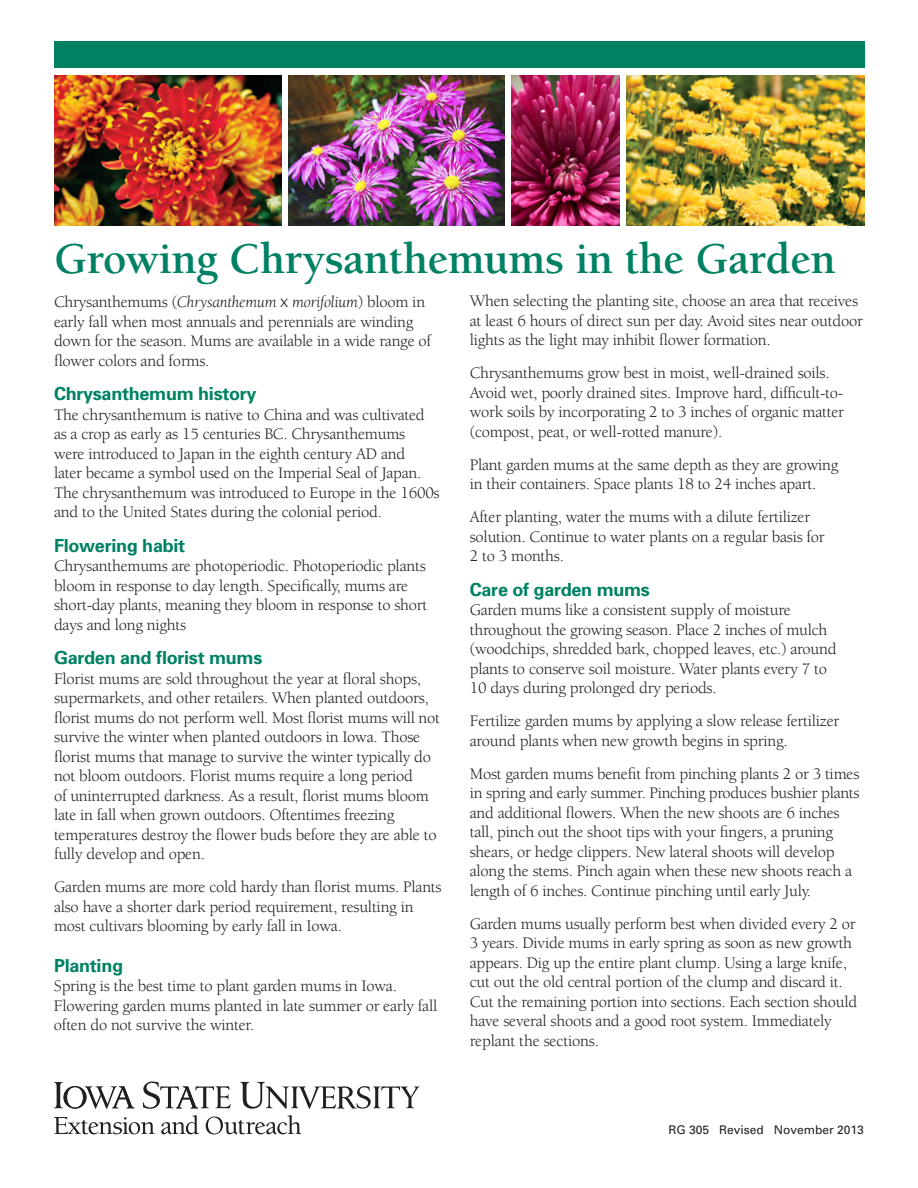
<style>
.page{position:relative;width:918px;height:1188px;background:#fff}
.page>*{position:absolute;margin:0;border:0;box-sizing:border-box;transform-origin:0 0}
.t1{font:700 45px "Berkeley";letter-spacing:-.01em;color:#008164}
.C_Head{font:700 18px "Univers";letter-spacing:-.015em;color:#008164}
.t2{font:16.5px/19.5px "Berkeley";letter-spacing:-.015em;color:#231f20}
.t3{font:12px "Univers";color:#231f20}
.s1{font-style:italic}
.s2{font-family:"Univers";font-weight:300}
</style>
<div class="page">
<div style="left:54px;top:41px;width:810px;height:27px;background:#008164"></div>
<svg style="left:54px;top:1082px;width:80px;height:27px"></svg>
<svg style="left:143px;top:1081px;width:88px;height:28px"></svg>
<svg style="left:240px;top:1082px;width:179px;height:27px"></svg>
<svg style="left:54px;top:1117px;width:101px;height:17px"></svg>
<svg style="left:161px;top:1115px;width:38px;height:19px"></svg>
<svg style="left:206px;top:1115px;width:95px;height:19px"></svg>
<img style="left:512px;top:76px;width:108px;height:150px">
<img style="left:288px;top:76px;width:217px;height:150px">
<img style="left:54px;top:76px;width:228px;height:150px">
<img style="left:627px;top:76px;width:238px;height:150px">
<p class="t1" style="left:54px;top:235px;width:783px">Growing Chrysanthemums in the Garden</p>
<p class="t2" style="left:54px;top:293px;width:379px">Chrysanthemums (<span class="s1">Chrysanthemum</span> <span class="s2">x</span> <span class="s1">morifolium</span>) bloom in early fall when most annuals and perennials are winding down for the season. Mums are available in a wide range of flower colors and forms.</p>
<p class="C_Head" style="left:54px;top:383px;width:204px">Chrysanthemum history</p>
<p class="t2" style="left:54px;top:405px;width:387px">The chrysanthemum is native to China and was cultivated as a crop as early as 15 centuries BC. Chrysanthemums were introduced to Japan in the eighth century AD and<br>later became a symbol used on the Imperial Seal of Japan.<br>The chrysanthemum was introduced to Europe in the 1600s and to the United States during the colonial period.</p>
<p class="C_Head" style="left:54px;top:534px;width:133px">Flowering habit</p>
<p class="t2" style="left:54px;top:557px;width:375px">Chrysanthemums are photoperiodic. Photoperiodic plants bloom in response to day length. Specifically, mums are short-day plants, meaning they bloom in response to short days and long nights</p>
<p class="C_Head" style="left:54px;top:647px;width:210px">Garden and florist mums</p>
<p class="t2" style="left:54px;top:669px;width:387px">Florist mums are sold throughout the year at floral shops, supermarkets, and other retailers. When planted outdoors, florist mums do not perform well. Most florist mums will not survive the winter when planted outdoors in Iowa. Those florist mums that manage to survive the winter typically do not bloom outdoors. Florist mums require a long period<br>of uninterrupted darkness. As a result, florist mums bloom late in fall when grown outdoors. Oftentimes freezing temperatures destroy the flower buds before they are able to fully develop and open.</p>
<p class="t2" style="left:54px;top:878px;width:389px">Garden mums are more cold hardy than florist mums. Plants also have a shorter dark period requirement, resulting in most cultivars blooming by early fall in Iowa.</p>
<p class="C_Head" style="left:54px;top:954px;width:71px">Planting</p>
<p class="t2" style="left:54px;top:977px;width:385px">Spring is the best time to plant garden mums in Iowa.<br>Flowering garden mums planted in late summer or early fall often do not survive the winter.</p>
<p class="t2" style="left:470px;top:292px;width:395px">When selecting the planting site, choose an area that receives at least 6 hours of direct sun per day. Avoid sites near outdoor lights as the light may inhibit flower formation.</p>
<p class="t2" style="left:470px;top:364px;width:376px">Chrysanthemums grow best in moist, well-drained soils.<br>Avoid wet, poorly drained sites. Improve hard, difficult-to&shy;work soils by incorporating 2 to 3 inches of organic matter (compost, peat, or well-rotted manure).</p>
<p class="t2" style="left:470px;top:455px;width:370px">Plant garden mums at the same depth as they are growing in their containers. Space plants 18 to 24 inches apart.</p>
<p class="t2" style="left:470px;top:508px;width:356px">After planting, water the mums with a dilute fertilizer solution. Continue to water plants on a regular basis for<br>2 to 3 months.</p>
<p class="C_Head" style="left:470px;top:579px;width:182px">Care of garden mums</p>
<p class="t2" style="left:470px;top:601px;width:368px">Garden mums like a consistent supply of moisture throughout the growing season. Place 2 inches of mulch (woodchips, shredded bark, chopped leaves, etc.) around plants to conserve soil moisture. Water plants every 7 to 10 days during prolonged dry periods.</p>
<p class="t2" style="left:470px;top:712px;width:371px">Fertilize garden mums by applying a slow release fertilizer around plants when new growth begins in spring.</p>
<p class="t2" style="left:470px;top:764px;width:391px">Most garden mums benefit from pinching plants 2 or 3 times in spring and early summer. Pinching produces bushier plants and additional flowers. When the new shoots are 6 inches tall, pinch out the shoot tips with your fingers, a pruning shears, or hedge clippers. New lateral shoots will develop along the stems. Pinch again when these new shoots reach a length of 6 inches. Continue pinching until early July.</p>
<p class="t2" style="left:470px;top:914px;width:389px">Garden mums usually perform best when divided every 2 or 3 years. Divide mums in early spring as soon as new growth appears. Dig up the entire plant clump. Using a large knife, cut out the old central portion of the clump and discard it.<br>Cut the remaining portion into sections. Each section should have several shoots and a good root system. Immediately replant the sections.</p>
<p class="t3" style="left:669px;top:1123px;width:197px">RG 305 Revised November 2013</p>
</div>
